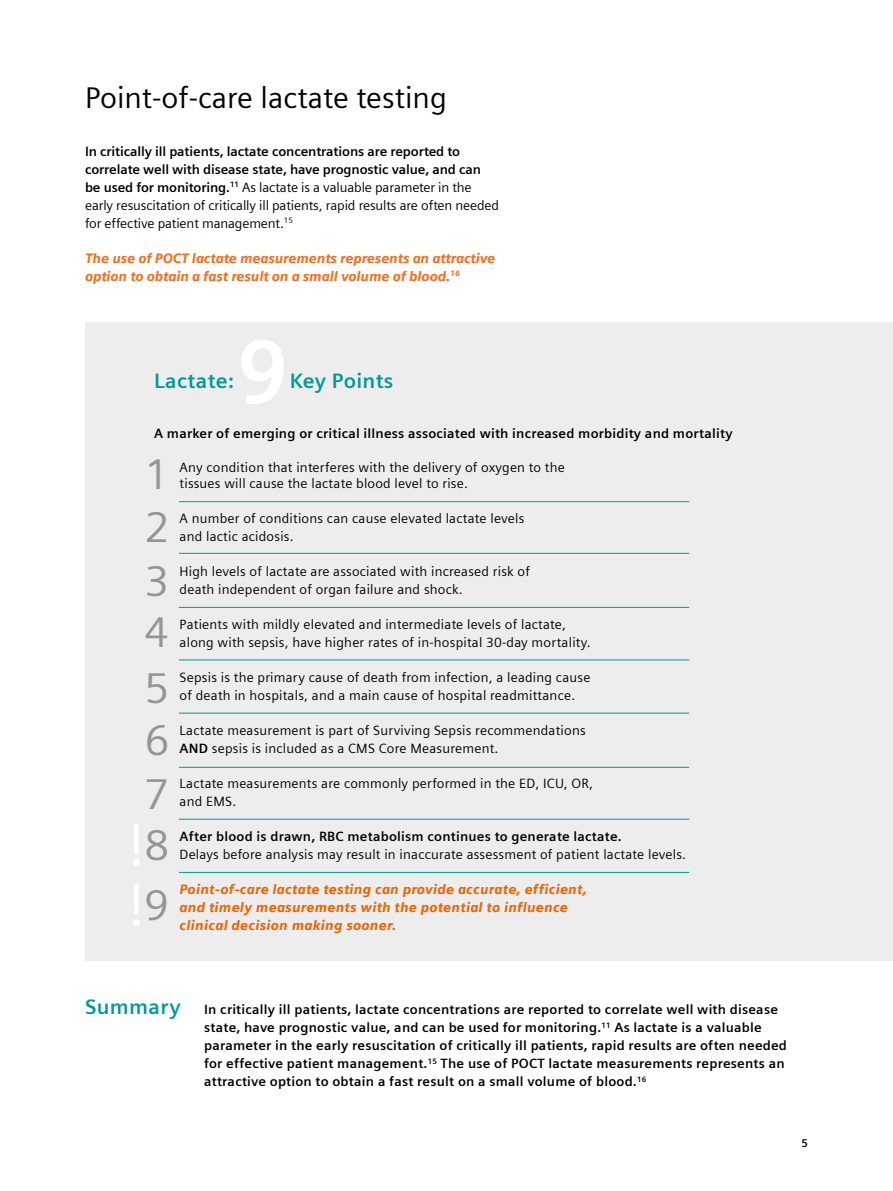
<style>
.page{position:relative;width:893px;height:1191px;background:#fff}
.page>*{position:absolute;margin:0;border:0;box-sizing:border-box;transform-origin:0 0}
.t1{font:43.2px/52.7px "Siemens Sans";color:#939598;text-align:justify}
.t2{font:30px "Siemens Sans";color:#000}
.t3{font:700 21px "Siemens Sans";letter-spacing:.015em;color:#099}
.t4{font:13.5px/18px "Siemens Sans";letter-spacing:.015em;color:#000}
.t5{font:700 13.5px/18px "Siemens Sans";letter-spacing:.015em;color:#000}
.t6{font:700 13.5px/18px "Siemens Sans";letter-spacing:-.01em;color:#000}
.t7{font:italic 900 13.5px/18px "Siemens Sans";letter-spacing:.015em;color:#ec6602}
.t8{font:italic 900 13.5px/18px "Siemens Sans";letter-spacing:-.01em;color:#f36f21}
.t9{font:700 11.25px "Siemens Sans";color:#000}
.s1{font-weight:400}
.s2{font-weight:700}
</style>
<div class="page">
<div style="left:85px;top:322px;width:808px;height:639px;background:#ededee"></div>
<hr style="left:179px;top:501px;width:510px;height:1px;background:#099">
<hr style="left:179px;top:553px;width:510px;height:1px;background:#099">
<hr style="left:179px;top:607px;width:510px;height:1px;background:#099">
<hr style="left:179px;top:659px;width:510px;height:1px;background:#099">
<hr style="left:179px;top:767px;width:510px;height:1px;background:#099">
<hr style="left:179px;top:819px;width:510px;height:1px;background:#099">
<hr style="left:179px;top:872px;width:510px;height:1px;background:#099">
<hr style="left:179px;top:712px;width:510px;height:1px;background:#099">
<h2 class="t2" style="left:85px;top:75px;width:363px">Point-of-care lactate testing</h2>
<p class="t6" style="left:85px;top:141px;width:416px">In critically ill patients, lactate concentrations are reported to correlate well with disease state, have prognostic value, and can be used for monitoring.<sup>11</sup> <span class="s1">As lactate is a valuable parameter in the early resuscitation of critically ill patients, rapid results are often needed for effective patient management.</span><sup>15</sup></p>
<p class="t8" style="left:85px;top:248px;width:412px">The use of POCT lactate measurements represents an attractive option to obtain a fast result on a small volume of blood.<sup>16</sup></p>
<h3 class="t3" style="left:154px;top:365px;width:81px">Lactate:</h3>
<h3 class="t3" style="left:290px;top:365px;width:105px">Key Points</h3>
<p class="t5" style="left:154px;top:424px;width:580px">A marker of emerging or critical illness associated with increased morbidity and mortality</p>
<p class="t4" style="left:180px;top:458px;width:387px;line-height:16.5px">Any condition that interferes with the delivery of oxygen to the tissues will cause the lactate blood level to rise.</p>
<p class="t4" style="left:180px;top:508px;width:346px">A number of conditions can cause elevated lactate levels and lactic acidosis.</p>
<p class="t4" style="left:180px;top:561px;width:352px">High levels of lactate are associated with increased risk of death independent of organ failure and shock.</p>
<p class="t4" style="left:180px;top:614px;width:413px">Patients with mildly elevated and intermediate levels of lactate, along with sepsis, have higher rates of in-hospital 30-day mortality.</p>
<p class="t4" style="left:180px;top:667px;width:412px">Sepsis is the primary cause of death from infection, a leading cause of death in hospitals, and a main cause of hospital readmittance.</p>
<p class="t4" style="left:180px;top:720px;width:408px">Lactate measurement is part of Surviving Sepsis recommendations<br><span class="s2">AND</span> sepsis is included as a CMS Core Measurement.</p>
<p class="t4" style="left:180px;top:773px;width:415px">Lactate measurements are commonly performed in the ED, ICU, OR, and EMS.</p>
<p class="t5" style="left:180px;top:827px;width:444px">After blood is drawn, RBC metabolism continues to generate lactate.</p>
<p class="t4" style="left:180px;top:844px;width:508px">Delays before analysis may result in inaccurate assessment of patient lactate levels.</p>
<p class="t7" style="left:180px;top:880px;width:409px">Point-of-care lactate testing can provide accurate, efficient, and timely measurements with the potential to influence clinical decision making sooner.</p>
<h1 class="t1" style="left:145px;top:445px;width:26px">1<br>2<br>3<br>4</h1>
<h1 class="t1" style="left:145px;top:659px;width:26px;line-height:52.2px">5<br>6<br>7<br>8</h1>
<h1 class="t1" style="left:145px;top:875px;width:26px">9</h1>
<h3 class="t3" style="left:85px;top:990px;width:97px">Summary</h3>
<p class="t5" style="left:204px;top:999px;width:584px">In critically ill patients, lactate concentrations are reported to correlate well with disease state, have prognostic value, and can be used for monitoring.<sup>11</sup> As lactate is a valuable parameter in the early resuscitation of critically ill patients, rapid results are often needed for effective patient management.<sup>15</sup> The use of POCT lactate measurements represents an attractive option to obtain a fast result on a small volume of blood.<sup>16</sup></p>
<p class="t9" style="left:801px;top:1135px;width:8px">5</p>
</div>
